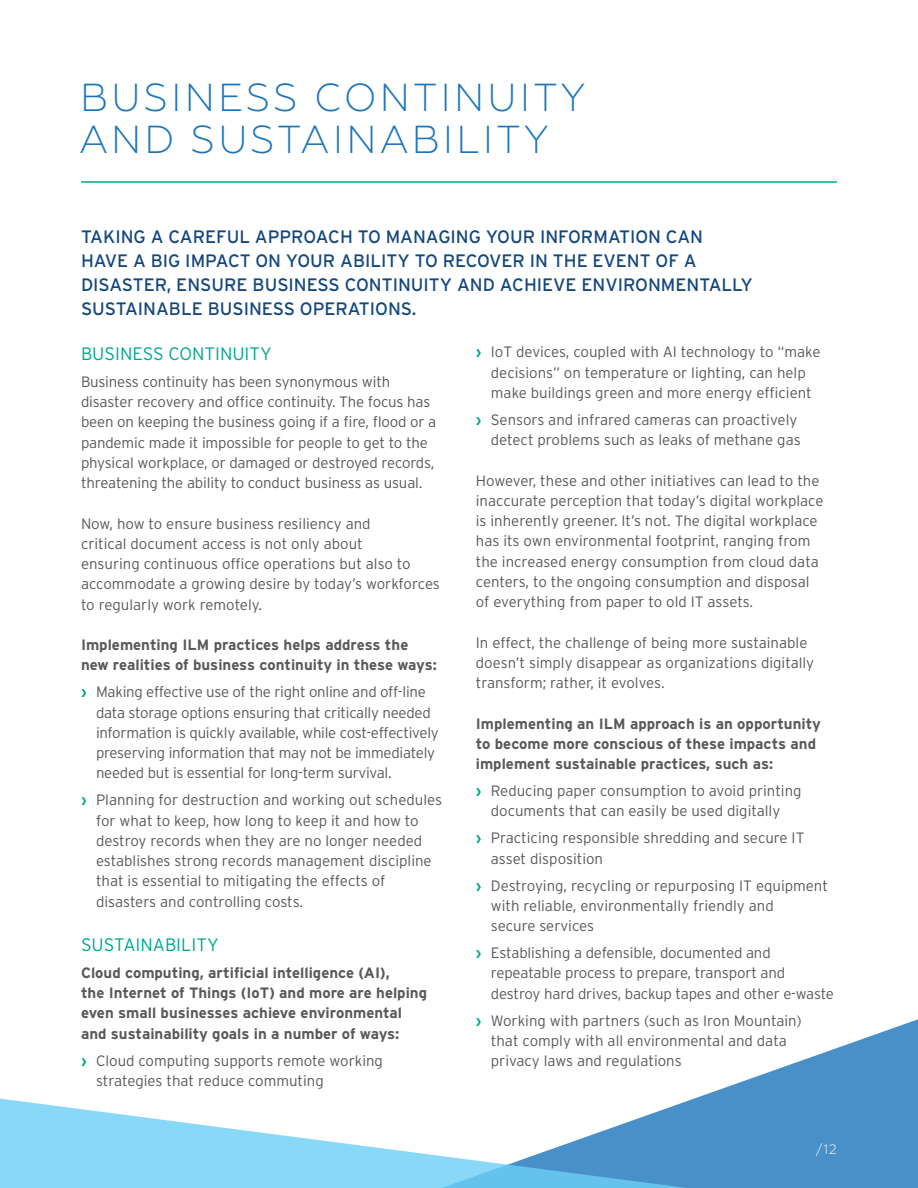
<style>
.page{position:relative;width:918px;height:1188px;background:#fff}
.page>*{position:absolute;margin:0;border:0;box-sizing:border-box;transform-origin:0 0}
.t1{font:300 39px/42px "Geometria";letter-spacing:.08em;color:#1c75bc}
.t2{font:18px/24px "Interstate";color:#14477d}
.t3{font:300 18px "Interstate";color:#00a88e}
.t4{font:300 15px/20.2px "Interstate";color:#58595b}
.t5{font:700 15px/20.2px "Interstate";color:#58595b}
.t6{font:300 13.5px "Geometria";color:#fff}
.s1{font-weight:700;color:#00a88e}
</style>
<div class="page">
<svg style="left:758px;top:1019px;width:160px;height:57px"></svg>
<hr style="left:81px;top:181px;width:756px;height:2px;background:#00a88e">
<svg style="left:0;top:1076px;width:918px;height:112px"></svg>
<h1 class="t1" style="left:79px;top:77px;width:508px">BUSINESS CONTINUITY<br>AND SUSTAINABILITY</h1>
<p class="t2" style="left:81px;top:225px;width:673px">TAKING A CAREFUL APPROACH TO MANAGING YOUR INFORMATION CAN HAVE A BIG IMPACT ON YOUR ABILITY TO RECOVER IN THE EVENT OF A DISASTER, ENSURE BUSINESS CONTINUITY AND ACHIEVE ENVIRONMENTALLY SUSTAINABLE BUSINESS OPERATIONS.</p>
<p class="t3" style="left:81px;top:343px;width:192px">BUSINESS CONTINUITY</p>
<p class="t4" style="left:81px;top:371px;width:357px">Business continuity has been synonymous with disaster recovery and office continuity. The focus has been on keeping the business going if a fire, flood or a pandemic made it impossible for people to get to the physical workplace, or damaged or destroyed records, threatening the ability to conduct business as usual.</p>
<p class="t4" style="left:81px;top:513px;width:360px">Now, how to ensure business resiliency and<br>critical document access is not only about<br>ensuring continuous office operations but also to accommodate a growing desire by today’s workforces to regularly work remotely.</p>
<p class="t5" style="left:81px;top:635px;width:357px">Implementing ILM practices helps address the new realities of business continuity in these ways:</p>
<p class="t4" style="left:96px;top:682px;width:344px;text-indent:-15px"><span class="s1">›</span> Making effective use of the right online and off-line data storage options ensuring that critically needed information is quickly available, while cost-effectively preserving information that may not be immediately needed but is essential for long-term survival.</p>
<p class="t4" style="left:96px;top:790px;width:348px;text-indent:-15px"><span class="s1">›</span> Planning for destruction and working out schedules for what to keep, how long to keep it and how to destroy records when they are no longer needed establishes strong records management discipline that is essential to mitigating the effects of disasters and controlling costs.</p>
<p class="t3" style="left:81px;top:934px;width:139px">SUSTAINABILITY</p>
<p class="t5" style="left:81px;top:962px;width:348px">Cloud computing, artificial intelligence (AI),<br>the Internet of Things (IoT) and more are helping even small businesses achieve environmental and sustainability goals in a number of ways:</p>
<p class="t4" style="left:96px;top:1050px;width:289px;text-indent:-15px"><span class="s1">›</span> Cloud computing supports remote working strategies that reduce commuting</p>
<p class="t4" style="left:476px;top:342px;width:346px;text-align:center"><span class="s1">›</span> IoT devices, coupled with AI technology to “make decisions” on temperature or lighting, can help make buildings green and more energy efficient</p>
<p class="t4" style="left:476px;top:409px;width:326px;text-align:right"><span class="s1">›</span> Sensors and infrared cameras can proactively detect problems such as leaks of methane gas</p>
<p class="t4" style="left:476px;top:470px;width:349px">However, these and other initiatives can lead to the inaccurate perception that today’s digital workplace is inherently greener. It’s not. The digital workplace has its own environmental footprint, ranging from the increased energy consumption from cloud data centers, to the ongoing consumption and disposal of everything from paper to old IT assets.</p>
<p class="t4" style="left:476px;top:632px;width:340px">In effect, the challenge of being more sustainable doesn’t simply disappear as organizations digitally transform; rather, it evolves.</p>
<p class="t5" style="left:476px;top:713px;width:346px">Implementing an ILM approach is an opportunity to become more conscious of these impacts and implement sustainable practices, such as:</p>
<p class="t4" style="left:476px;top:781px;width:327px;text-align:center"><span class="s1">›</span> Reducing paper consumption to avoid printing documents that can easily be used digitally</p>
<p class="t4" style="left:491px;top:828px;width:315px;text-indent:-15px"><span class="s1">›</span> Practicing responsible shredding and secure IT asset disposition</p>
<p class="t4" style="left:491px;top:875px;width:339px;text-indent:-15px"><span class="s1">›</span> Destroying, recycling or repurposing IT equipment with reliable, environmentally friendly and<br>secure services</p>
<p class="t4" style="left:491px;top:943px;width:345px;text-indent:-15px"><span class="s1">›</span> Establishing a defensible, documented and repeatable process to prepare, transport and destroy hard drives, backup tapes and other e-waste</p>
<p class="t4" style="left:491px;top:1010px;width:312px;text-indent:-15px"><span class="s1">›</span> Working with partners (such as Iron Mountain) that comply with all environmental and data privacy laws and regulations</p>
<p class="t6" style="left:816px;top:1142px;width:23px">/12</p>
</div>
